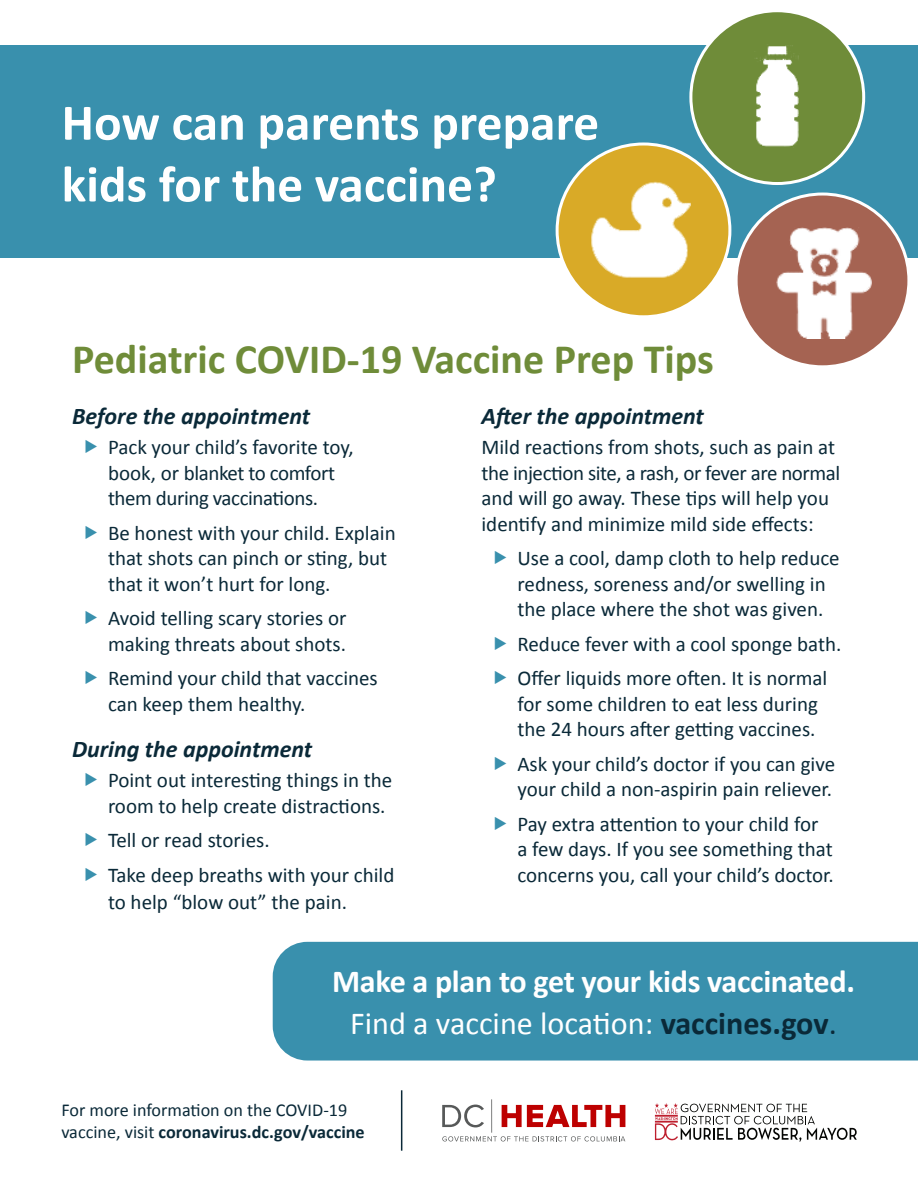
<style>
.page{position:relative;width:918px;height:1188px;background:#fff}
.page>*{position:absolute;margin:0;border:0;box-sizing:border-box;transform-origin:0 0}
.t1{font:700 51.45px/61.8px "Calibri";color:#fff}
.t2{font:700 42px "Calibri";color:#6f8c39}
.t3{font:32.1px "Calibri";color:#fff}
.t4{font:700 32.1px "Calibri";letter-spacing:-.01em;color:#fff}
.subHed{font:italic 700 24px "Calibri";color:#0a2938}
.bod-lsa{font:21px/25.5px "Calibri";color:#0a2938}
.bod-lsa-2{font:21px/25.5px "Calibri";letter-spacing:-.02em;color:#0a2938}
.t5{font:18.15px/21.8px "Calibri";color:#0a2938}
.s1{font-weight:700;color:#0a2938}
.s2{color:#0a2938}
.s3{font-weight:700}
</style>
<div class="page">
<hr style="left:401px;top:1090px;width:1px;height:61px;background:#0a2938">
<svg style="left:442px;top:1105px;width:42px;height:22px"></svg>
<svg style="left:502px;top:1105px;width:123px;height:22px"></svg>
<hr style="left:491px;top:1099px;width:1px;height:34px;background:#575959">
<svg style="left:442px;top:1136px;width:183px;height:5px"></svg>
<svg style="left:655px;top:1103px;width:202px;height:39px"></svg>
<div style="left:273px;top:942px;width:645px;height:119px;background:#3990ad"></div>
<div style="left:0;top:45px;width:918px;height:212px;background:#3990ad"></div>
<div style="left:557px;top:144px;width:173px;height:173px;background:#d9aa27;border-radius:50%"></div>
<img style="left:591px;top:181px;width:100px;height:97px">
<div style="left:691px;top:11px;width:173px;height:173px;background:#6f8c39;border-radius:50%"></div>
<img style="left:756px;top:45px;width:43px;height:102px">
<div style="left:736px;top:194px;width:173px;height:173px;background:#a56352;border-radius:50%"></div>
<img style="left:776px;top:227px;width:95px;height:111px">
<p class="t1" style="left:62px;top:90px;width:539px">How can parents prepare kids for the vaccine?</p>
<p class="t2" style="left:72px;top:330px;width:644px">Pediatric COVID-19 Vaccine Prep Tips</p>
<p class="subHed" style="left:72px;top:399px;width:240px">Before the appointment</p>
<p class="bod-lsa-2" style="left:108px;top:434px;width:247px">Pack your child’s favorite toy, book, or blanket to comfort them during vaccinations.</p>
<p class="bod-lsa" style="left:108px;top:519px;width:289px">Be honest with your child. Explain that shots can pinch or sting, but that it won’t hurt for long.</p>
<p class="bod-lsa" style="left:108px;top:605px;width:240px">Avoid telling scary stories or making threats about shots.</p>
<p class="bod-lsa" style="left:108px;top:665px;width:271px">Remind your child that vaccines can keep them healthy.</p>
<p class="subHed" style="left:72px;top:733px;width:242px">During the appointment</p>
<p class="bod-lsa" style="left:108px;top:767px;width:286px">Point out interesting things in the room to help create distractions.</p>
<p class="bod-lsa" style="left:108px;top:827px;width:163px">Tell or read stories.</p>
<p class="bod-lsa" style="left:108px;top:861px;width:288px;line-height:27px">Take deep breaths with your child to help “blow out” the pain.</p>
<p class="subHed" style="left:482px;top:399px;width:224px">After the appointment</p>
<p class="bod-lsa" style="left:482px;top:434px;width:360px">Mild reactions from shots, such as pain at the injection site, a rash, or fever are normal and will go away. These tips will help you identify and minimize mild side effects:</p>
<p class="bod-lsa" style="left:518px;top:545px;width:324px">Use a cool, damp cloth to help reduce redness, soreness and/or swelling in the place where the shot was given.</p>
<p class="bod-lsa" style="left:518px;top:630px;width:326px">Reduce fever with a cool sponge bath.</p>
<p class="bod-lsa" style="left:518px;top:665px;width:311px">Offer liquids more often. It is normal for some children to eat less during the 24 hours after getting vaccines.</p>
<p class="bod-lsa" style="left:518px;top:750px;width:319px">Ask your child’s doctor if you can give your child a non-aspirin pain reliever.</p>
<p class="bod-lsa" style="left:518px;top:810px;width:318px">Pay extra attention to your child for<br>a few days. If you see something that concerns you, call your child’s doctor.</p>
<p class="t4" style="left:332px;top:959px;width:524px">Make a plan to get your kids vaccinated.</p>
<p class="t3" style="left:350px;top:1001px;width:488px">Find a vaccine location: <span class="s1">vaccines.gov</span><span class="s2">.</span></p>
<p class="t5" style="left:61px;top:1099px;width:305px">For more information on the COVID-19 vaccine, visit <span class="s3">coronavirus.dc.gov/vaccine</span></p>
</div>
